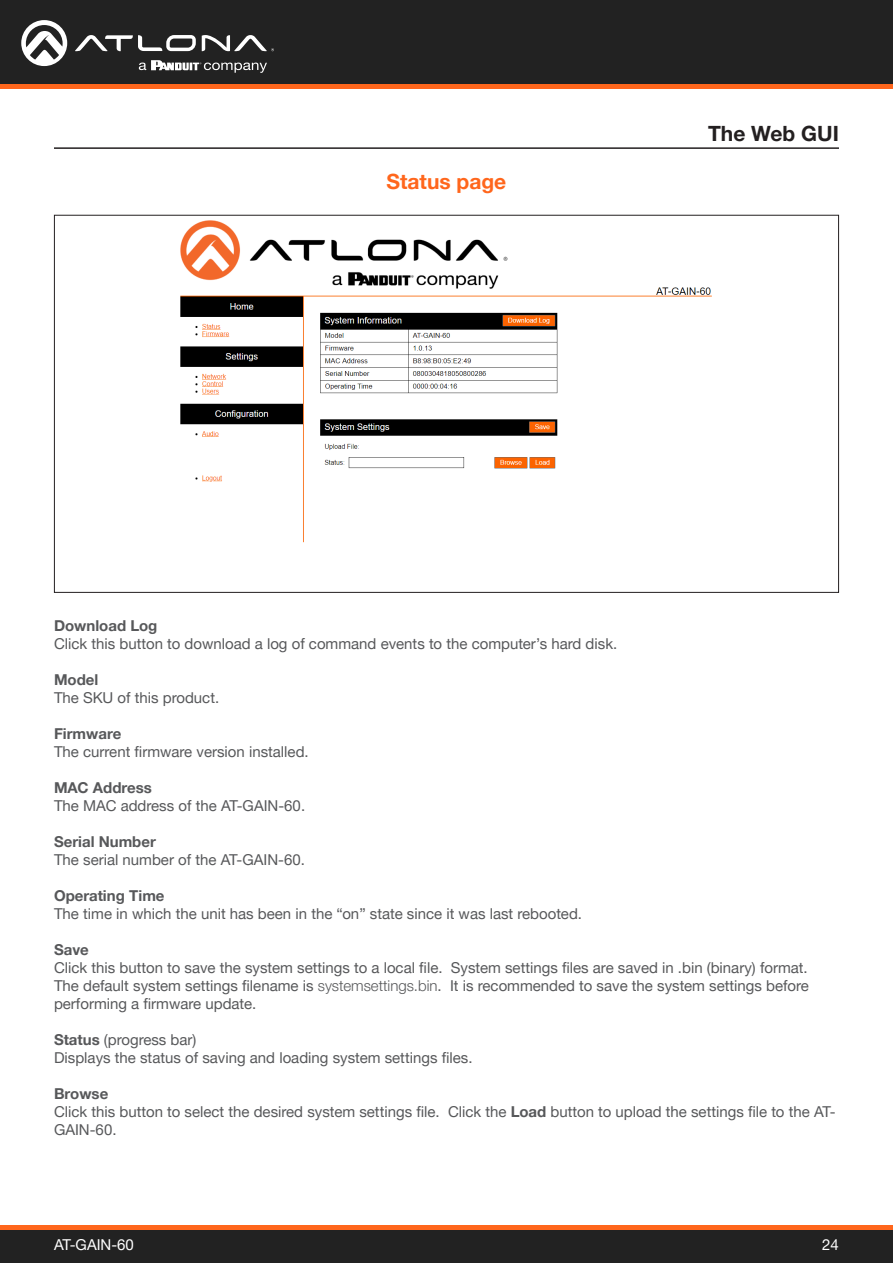
<style>
.page{position:relative;width:893px;height:1263px;background:#fff}
.page>*{position:absolute;margin:0;border:0;box-sizing:border-box;transform-origin:0 0}
.Subsection_Header{font:700 21px "Helvetica Neue LTW1 G";color:#ff661c}
.Non_TOC_Section_Header_Right_Align{font:700 21px "Helvetica Neue LTW1 G";color:#231f20}
.General_Text{font:15px/18px "Helvetica Neue LTW1 G";color:#57585a}
.t1{font:15px "Helvetica Neue LTW1 G";color:#fff}
.s1{font-weight:700}
.s2{font-weight:300}
</style>
<div class="page">
<div style="left:0;top:1227px;width:893px;height:36px;background:#222"></div>
<hr style="left:0;top:1225px;width:893px;height:4px;background:#ff661c">
<div style="left:0;top:0;width:893px;height:84px;background:#222"></div>
<hr style="left:0;top:84px;width:893px;height:4px;background:#ff661c">
<svg style="left:75px;top:35px;width:121px;height:16px"></svg>
<svg style="left:202px;top:35px;width:72px;height:16px"></svg>
<svg style="left:21px;top:20px;width:46px;height:46px"></svg>
<svg style="left:139px;top:60px;width:128px;height:13px"></svg>
<img style="left:180px;top:220px;width:532px;height:323px">
<hr style="left:54px;top:147px;width:785px;height:2px;background:#231f20">
<p class="Subsection_Header" style="left:387px;top:169px;width:121px">Status page</p>
<p class="Non_TOC_Section_Header_Right_Align" style="left:708px;top:120px;width:132px">The Web GUI</p>
<p class="General_Text" style="left:54px;top:616px;width:565px"><span class="s1">Download Log<br></span>Click this button to download a log of command events to the computer’s hard disk.</p>
<p class="General_Text" style="left:54px;top:670px;width:167px"><span class="s1">Model<br></span>The SKU of this product.</p>
<p class="General_Text" style="left:54px;top:724px;width:256px"><span class="s1">Firmware<br></span>The current firmware version installed.</p>
<p class="General_Text" style="left:54px;top:778px;width:253px"><span class="s1">MAC Address<br></span>The MAC address of the AT-GAIN-60.</p>
<p class="General_Text" style="left:54px;top:832px;width:252px"><span class="s1">Serial Number<br></span>The serial number of the AT-GAIN-60.</p>
<p class="General_Text" style="left:54px;top:886px;width:530px"><span class="s1">Operating Time<br></span>The time in which the unit has been in the “on” state since it was last rebooted.</p>
<p class="General_Text" style="left:54px;top:940px;width:756px"><span class="s1">Save<br></span>Click this button to save the system settings to a local file. System settings files are saved in .bin (binary) format.<br>The default system settings filename is <span class="s2">systemsettings.bin</span>. It is recommended to save the system settings before performing a firmware update.</p>
<p class="General_Text" style="left:54px;top:1030px;width:420px"><span class="s1">Status</span> (progress bar)<br>Displays the status of saving and loading system settings files.</p>
<p class="General_Text" style="left:54px;top:1084px;width:783px"><span class="s1">Browse<br></span>Click this button to select the desired system settings file. Click the <span class="s1">Load</span> button to upload the settings file to the AT-<br>GAIN-60.</p>
<p class="t1" style="left:54px;top:1235px;width:81px">AT-GAIN-60</p>
<p class="t1" style="left:822px;top:1235px;width:18px">24</p>
</div>
